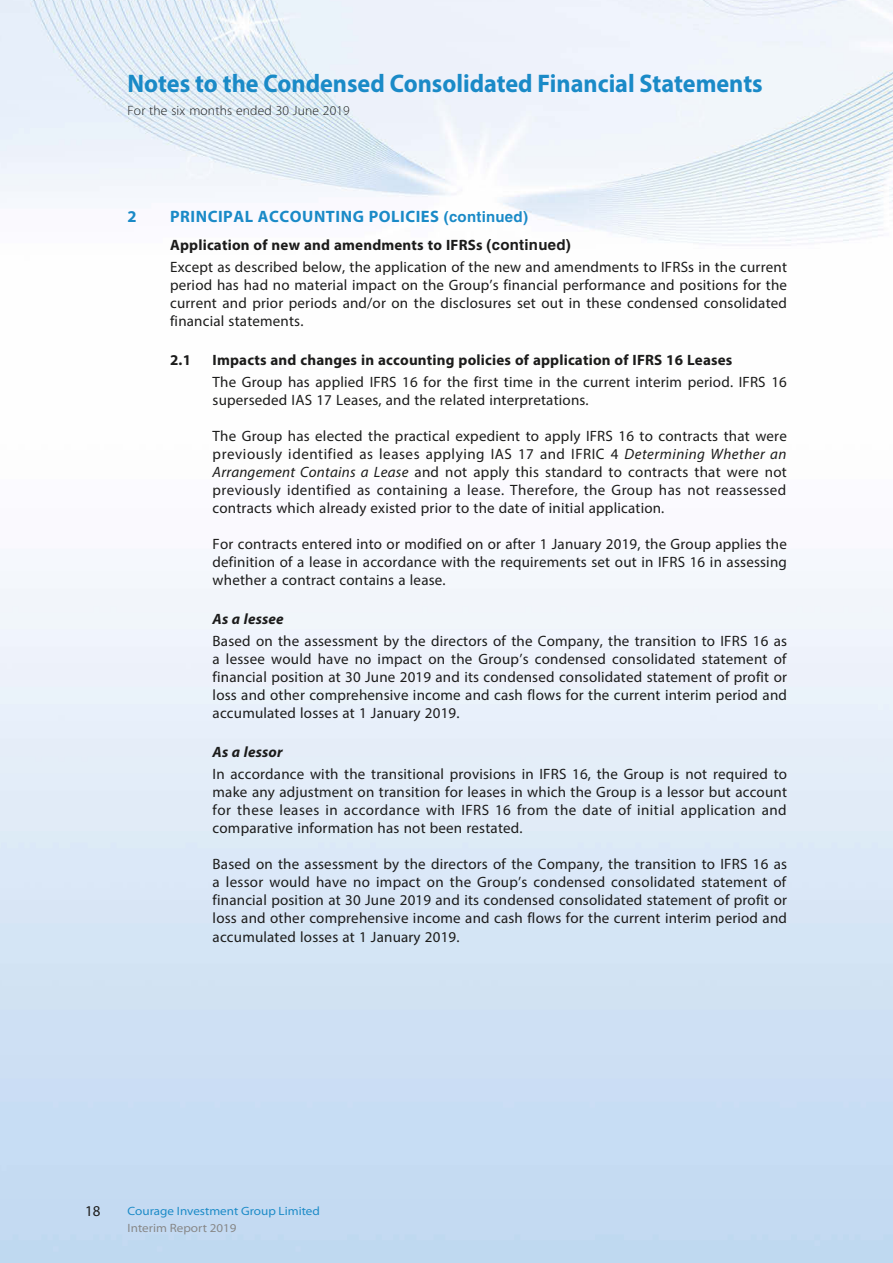
<style>
.page{position:relative;width:893px;height:1263px;background:#fff}
.page>*{position:absolute;margin:0;border:0;box-sizing:border-box;transform-origin:0 0}
.t1{font:700 25.5px "Myriad Pro";color:#1a8ac7;scale:.95 1}
.t2{font:700 16.5px "Myriad Pro";letter-spacing:.03em;color:#1a8ac7}
.t3{font:15px/18px "Myriad Pro";letter-spacing:.015em;color:#1c1c1b;text-align:justify}
.t4{font:700 15px "Myriad Pro";letter-spacing:.01em;color:#1c1c1b}
.t5{font:italic 700 15px "Myriad Pro";letter-spacing:.01em;color:#1c1c1b}
.t6{font:300 13.5px "Myriad Pro";letter-spacing:.015em;color:#1c1c1b}
.t7{font:semi-expanded 12px "Myriad Pro";color:#1a8ac7}
.t8{font:semi-expanded 12px "Myriad Pro";color:#878787}
.s1{font-family:"Helvetica LT Std";font-size:15px}
.s2{font-weight:700}
.s3{font-family:"Helvetica LT Std";font-weight:700}
.s4{font-style:italic}
</style>
<div class="page">
<img style="left:0;top:0;width:893px;height:1263px">
<h1 class="t1" style="left:128px;top:66px;width:670px">Notes to the Condensed Consolidated Financial Statements</h1>
<p class="t6" style="left:128px;top:104px;width:224px">For the six months ended 30 June 2019</p>
<p class="t2" style="left:128px;top:206px;width:11px">2</p>
<p class="t2" style="left:170px;top:206px;width:359px">PRINCIPAL ACCOUNTING POLICIES <span class="s1">(continued)</span></p>
<p class="t3" style="left:170px;top:234px;width:618px;line-height:22.2px"><span class="s2">Application of new and amendments to IFRSs</span> <span class="s3">(continued)<br></span>Except as described below, the application of the new and amendments to IFRSs in the current</p>
<p class="t3" style="left:170px;top:276px;width:618px">period has had no material impact on the Group’s financial performance and positions for the current and prior periods and/or on the disclosures set out in these condensed consolidated financial statements.</p>
<p class="t4" style="left:170px;top:350px;width:22px">2.1</p>
<p class="t4" style="left:213px;top:350px;width:521px">Impacts and changes in accounting policies of application of IFRS 16 Leases</p>
<p class="t3" style="left:213px;top:373px;width:576px">The Group has applied IFRS 16 for the first time in the current interim period. IFRS 16 superseded IAS 17 Leases, and the related interpretations.</p>
<p class="t3" style="left:213px;top:427px;width:576px">The Group has elected the practical expedient to apply IFRS 16 to contracts that were previously identified as leases applying IAS 17 and IFRIC 4 <span class="s4">Determining Whether an Arrangement Contains a Lease</span> and not apply this standard to contracts that were not previously identified as containing a lease. Therefore, the Group has not reassessed contracts which already existed prior to the date of initial application.</p>
<p class="t3" style="left:213px;top:535px;width:576px">For contracts entered into or modified on or after 1 January 2019, the Group applies the definition of a lease in accordance with the requirements set out in IFRS 16 in assessing whether a contract contains a lease.</p>
<p class="t5" style="left:213px;top:609px;width:73px">As a lessee</p>
<p class="t3" style="left:213px;top:632px;width:576px">Based on the assessment by the directors of the Company, the transition to IFRS 16 as a lessee would have no impact on the Group’s condensed consolidated statement of financial position at 30 June 2019 and its condensed consolidated statement of profit or loss and other comprehensive income and cash flows for the current interim period and accumulated losses at 1 January 2019.</p>
<p class="t5" style="left:213px;top:742px;width:72px">As a lessor</p>
<p class="t3" style="left:213px;top:765px;width:576px">In accordance with the transitional provisions in IFRS 16, the Group is not required to make any adjustment on transition for leases in which the Group is a lessor but account for these leases in accordance with IFRS 16 from the date of initial application and comparative information has not been restated.</p>
<p class="t3" style="left:213px;top:855px;width:576px">Based on the assessment by the directors of the Company, the transition to IFRS 16 as a lessor would have no impact on the Group’s condensed consolidated statement of financial position at 30 June 2019 and its condensed consolidated statement of profit or loss and other comprehensive income and cash flows for the current interim period and accumulated losses at 1 January 2019.</p>
<p class="t3" style="left:85px;top:1202px;width:17px">18</p>
<p class="t7" style="left:128px;top:1204px;width:194px">Courage Investment Group Limited</p>
<p class="t8" style="left:128px;top:1221px;width:110px">Interim Report 2019</p>
</div>
